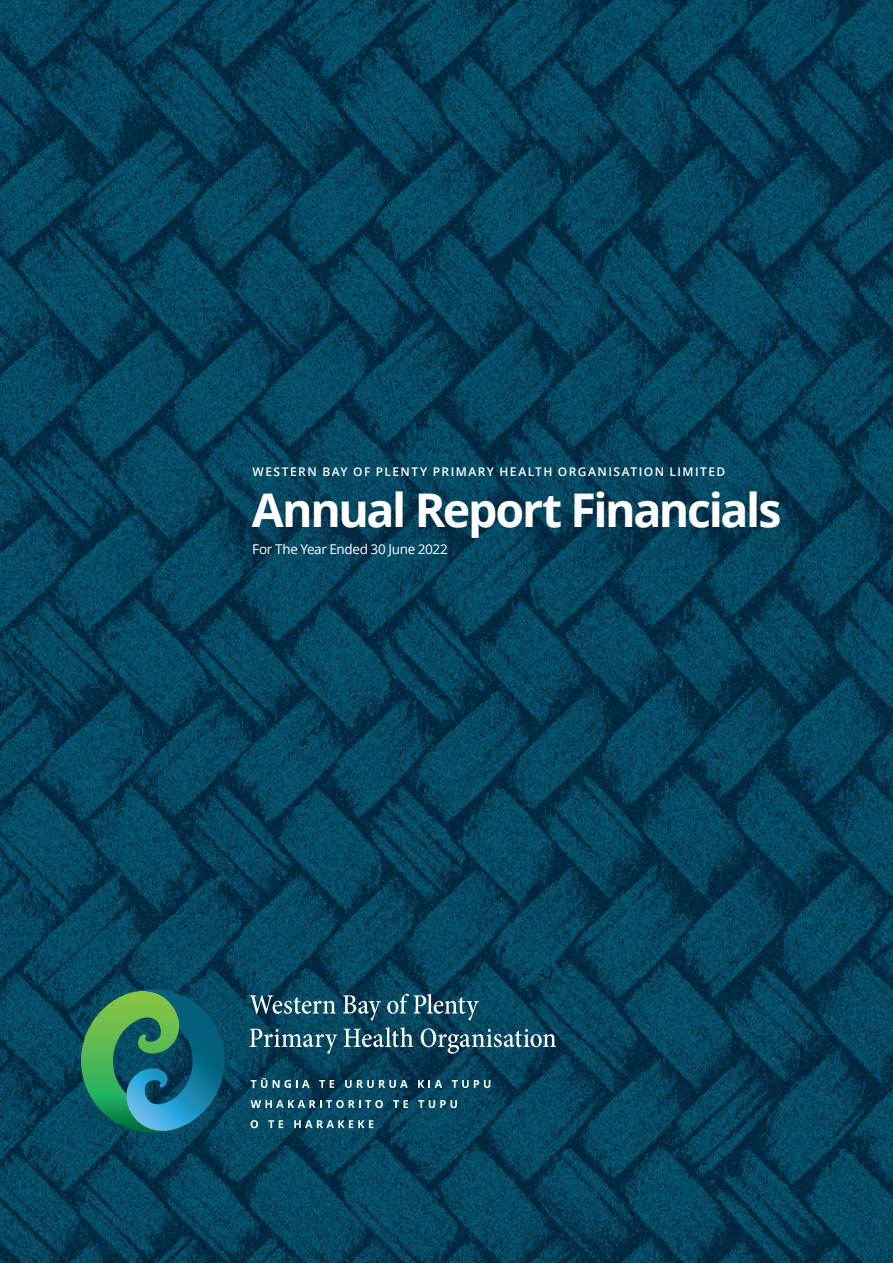
<style>
.page{position:relative;width:893px;height:1263px;background:#fff}
.page>*{position:absolute;margin:0;border:0;box-sizing:border-box;transform-origin:0 0}
.Financials_heading{font:700 46.5px "Open Sans";letter-spacing:-.055em;color:#fff}
.Body_text___no_inden{font:13.5px "Open Sans";letter-spacing:-.025em;color:#fff}
.Subhead{font:600 12px "Open Sans";letter-spacing:.12em;color:#fff}
</style>
<div class="page">
<img style="left:0;top:0;width:893px;height:1263px">
<svg style="left:251px;top:1078px;width:16px;height:10px"></svg>
<svg style="left:273px;top:1080px;width:37px;height:8px"></svg>
<svg style="left:319px;top:1080px;width:15px;height:8px"></svg>
<svg style="left:345px;top:1080px;width:63px;height:8px"></svg>
<svg style="left:418px;top:1080px;width:24px;height:8px"></svg>
<svg style="left:452px;top:1080px;width:38px;height:8px"></svg>
<svg style="left:251px;top:1100px;width:132px;height:8px"></svg>
<svg style="left:393px;top:1100px;width:15px;height:8px"></svg>
<svg style="left:418px;top:1100px;width:39px;height:8px"></svg>
<svg style="left:251px;top:1120px;width:7px;height:8px"></svg>
<svg style="left:268px;top:1120px;width:15px;height:8px"></svg>
<svg style="left:294px;top:1120px;width:79px;height:8px"></svg>
<svg style="left:250px;top:995px;width:86px;height:19px;background:#477688"></svg>
<svg style="left:343px;top:995px;width:38px;height:25px"></svg>
<svg style="left:387px;top:994px;width:92px;height:26px;background:#36697d"></svg>
<svg style="left:250px;top:1029px;width:87px;height:25px;background:#36697d"></svg>
<svg style="left:344px;top:1027px;width:69px;height:20px"></svg>
<svg style="left:421px;top:1028px;width:135px;height:26px;background:#38687c"></svg>
<svg style="left:81px;top:989px;width:144px;height:144px;background:#22776f"></svg>
<p class="Subhead" style="left:253px;top:464px;width:474px">WESTERN BAY OF PLENTY PRIMARY HEALTH ORGANISATION LIMITED</p>
<p class="Financials_heading" style="left:252px;top:477px;width:531px">Annual Report Financials</p>
<p class="Body_text___no_inden" style="left:252px;top:540px;width:197px">For The Year Ended 30 June 2022</p>
</div>
